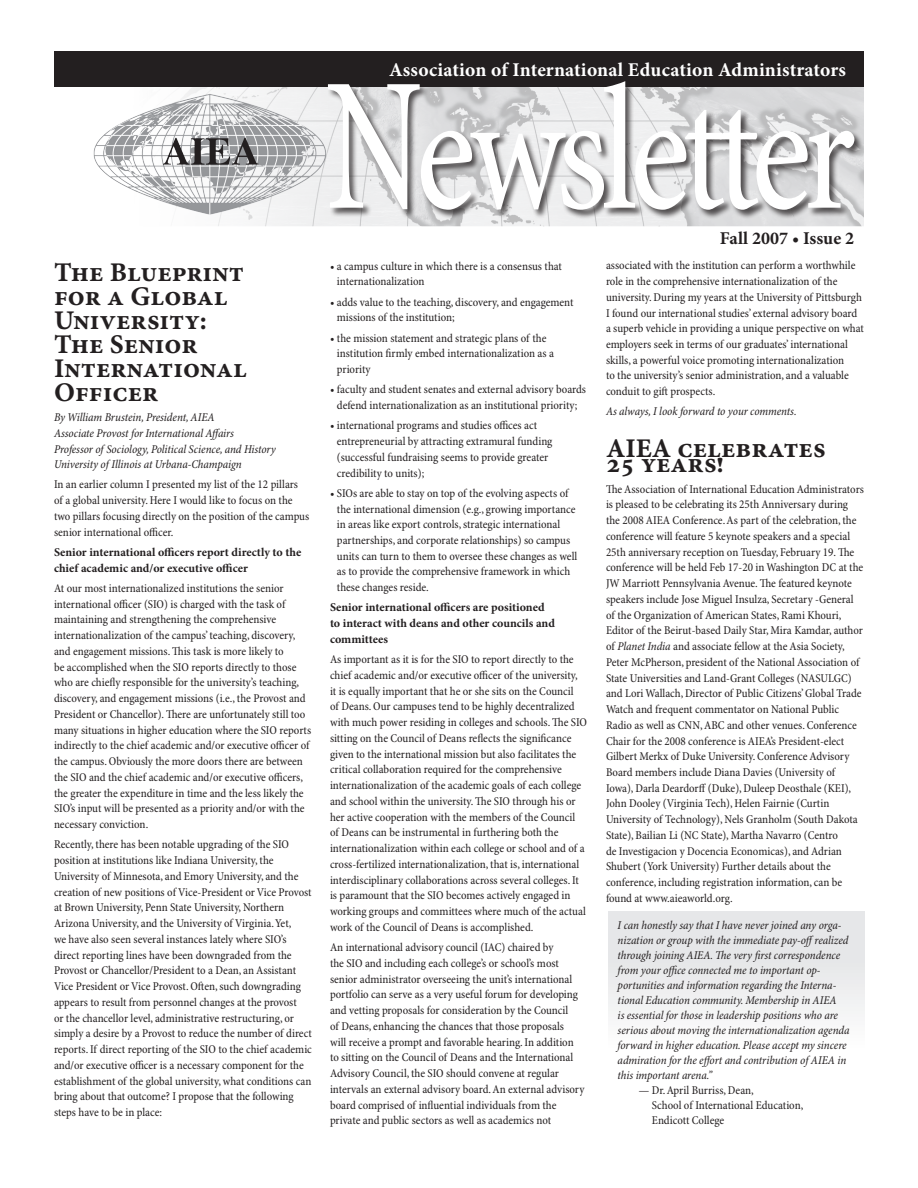
<style>
.page{position:relative;width:918px;height:1188px;background:#fff}
.page>*{position:absolute;margin:0;border:0;box-sizing:border-box;transform-origin:0 0}
.t1{font:condensed 171.6px "Minion Pro";letter-spacing:-.055em;color:#fff;scale:.88 1}
.t2{font:27px/24px "Minion Pro Bold Capt";color:#231f20}
.t3{font:700 19.5px "Minion Pro";letter-spacing:.01em;color:#fff}
.t4{font:700 18px "Minion Pro";color:#231f20}
.t5{font:condensed 12px/15.8px "Minion Pro";letter-spacing:-.005em;color:#231f20}
.t6{font:italic condensed 12px/15px "Minion Pro";letter-spacing:-.005em;color:#231f20}
.t7{font:700 12px/15.8px "Minion Pro";color:#231f20}
.s1{font-size:192.3px}
.s2{font-size:180.3px}
.s3{font-style:italic}
</style>
<div class="page">
<img style="left:93px;top:87px;width:234px;height:139px">
<div style="left:54px;top:51px;width:810px;height:36px;background:#231f20"></div>
<div style="left:327px;top:81px;width:591px;height:261px;background:#231f20;opacity:.75"></div>
<div style="left:609px;top:912px;width:255px;height:231px;background:linear-gradient(to bottom,#e4e5e7,#fff)"></div>
<h2 class="t2" style="left:54px;top:261px;width:194px">The Blueprint for a Global<br>University:<br>The Senior<br>International<br>Officer</h2>
<p class="t6" style="left:54px;top:410px;width:223px;line-height:15.8px">By William Brustein, President, AIEA<br>Associate Provost for International Affairs Professor of Sociology, Political Science, and History University of Illinois at Urbana-Champaign</p>
<p class="t5" style="left:54px;top:477px;width:257px">In an earlier column I presented my list of the 12 pillars of a global university. Here I would like to focus on the two pillars focusing directly on the position of the campus senior international officer.</p>
<p class="t7" style="left:54px;top:544px;width:249px">Senior international officers report directly to the chief academic and/or executive officer</p>
<p class="t5" style="left:54px;top:581px;width:259px">At our most internationalized institutions the senior international officer (SIO) is charged with the task of maintaining and strengthening the comprehensive internationalization of the campus’ teaching, discovery, and engagement missions. This task is more likely to<br>be accomplished when the SIO reports directly to those who are chiefly responsible for the university’s teaching, discovery, and engagement missions (i.e., the Provost and President or Chancellor). There are unfortunately still too many situations in higher education where the SIO reports indirectly to the chief academic and/or executive officer of the campus. Obviously the more doors there are between the SIO and the chief academic and/or executive officers, the greater the expenditure in time and the less likely the SIO’s input will be presented as a priority and/or with the necessary conviction.</p>
<p class="t5" style="left:54px;top:837px;width:259px">Recently, there has been notable upgrading of the SIO position at institutions like Indiana University, the University of Minnesota, and Emory University, and the creation of new positions of Vice-President or Vice Provost at Brown University, Penn State University, Northern Arizona University, and the University of Virginia. Yet,<br>we have also seen several instances lately where SIO’s direct reporting lines have been downgraded from the Provost or Chancellor/President to a Dean, an Assistant Vice President or Vice Provost. Often, such downgrading appears to result from personnel changes at the provost<br>or the chancellor level, administrative restructuring, or simply a desire by a Provost to reduce the number of direct reports. If direct reporting of the SIO to the chief academic and/or executive officer is a necessary component for the establishment of the global university, what conditions can bring about that outcome? I propose that the following steps have to be in place:</p>
<h3 class="t3" style="left:389px;top:56px;width:458px">Association of International Education Administrators</h3>
<h1 class="t1" style="left:325px;top:50px;width:605px"><span class="s1">N</span>ews<span class="s2">l</span>etter</h1>
<p class="t5" style="left:337px;top:258px;width:227px;text-indent:-7px">• a campus culture in which there is a consensus that internationalization</p>
<p class="t5" style="left:337px;top:294px;width:238px;text-indent:-7px">• adds value to the teaching, discovery, and engagement missions of the institution;</p>
<p class="t5" style="left:337px;top:330px;width:219px;text-indent:-7px">• the mission statement and strategic plans of the institution firmly embed internationalization as a priority</p>
<p class="t5" style="left:330px;top:382px;width:258px;text-align:center">• faculty and student senates and external advisory boards defend internationalization as an institutional priority;</p>
<p class="t5" style="left:337px;top:418px;width:217px;text-indent:-7px">• international programs and studies offices act entrepreneurial by attracting extramural funding (successful fundraising seems to provide greater credibility to units);</p>
<p class="t5" style="left:337px;top:486px;width:242px;text-indent:-7px">• SIOs are able to stay on top of the evolving aspects of the international dimension (e.g., growing importance in areas like export controls, strategic international partnerships, and corporate relationships) so campus units can turn to them to oversee these changes as well as to provide the comprehensive framework in which these changes reside.</p>
<p class="t7" style="left:330px;top:600px;width:227px">Senior international officers are positioned to interact with deans and other councils and committees</p>
<p class="t5" style="left:330px;top:652px;width:259px">As important as it is for the SIO to report directly to the chief academic and/or executive officer of the university, it is equally important that he or she sits on the Council<br>of Deans. Our campuses tend to be highly decentralized with much power residing in colleges and schools. The SIO sitting on the Council of Deans reflects the significance given to the international mission but also facilitates the critical collaboration required for the comprehensive internationalization of the academic goals of each college and school within the university. The SIO through his or her active cooperation with the members of the Council<br>of Deans can be instrumental in furthering both the internationalization within each college or school and of a cross-fertilized internationalization, that is, international interdisciplinary collaborations across several colleges. It is paramount that the SIO becomes actively engaged in working groups and committees where much of the actual work of the Council of Deans is accomplished.</p>
<p class="t5" style="left:330px;top:940px;width:256px">An international advisory council (IAC) chaired by<br>the SIO and including each college’s or school’s most senior administrator overseeing the unit’s international portfolio can serve as a very useful forum for developing and vetting proposals for consideration by the Council<br>of Deans, enhancing the chances that those proposals<br>will receive a prompt and favorable hearing. In addition to sitting on the Council of Deans and the International Advisory Council, the SIO should convene at regular intervals an external advisory board. An external advisory board comprised of influential individuals from the private and public sectors as well as academics not</p>
<h3 class="t4" style="left:720px;top:226px;width:136px">Fall 2007 • Issue 2</h3>
<p class="t5" style="left:606px;top:258px;width:259px">associated with the institution can perform a worthwhile role in the comprehensive internationalization of the university. During my years at the University of Pittsburgh I found our international studies’ external advisory board a superb vehicle in providing a unique perspective on what employers seek in terms of our graduates’ international skills, a powerful voice promoting internationalization<br>to the university’s senior administration, and a valuable conduit to gift prospects.</p>
<p class="t6" style="left:606px;top:405px;width:192px">As always, I look forward to your comments.</p>
<h2 class="t2" style="left:606px;top:437px;width:221px">AIEA celebrates</h2>
<h2 class="t2" style="left:606px;top:453px;width:119px">25 years!</h2>
<p class="t5" style="left:606px;top:481px;width:259px">The Association of International Education Administrators is pleased to be celebrating its 25th Anniversary during the 2008 AIEA Conference. As part of the celebration, the conference will feature 5 keynote speakers and a special 25th anniversary reception on Tuesday, February 19. The conference will be held Feb 17-20 in Washington DC at the JW Marriott Pennsylvania Avenue. The featured keynote speakers include Jose Miguel Insulza, Secretary -General of the Organization of American States, Rami Khouri, Editor of the Beirut-based Daily Star, Mira Kamdar, author of <span class="s3">Planet India</span> and associate fellow at the Asia Society, Peter McPherson, president of the National Association of State Universities and Land-Grant Colleges (NASULGC) and Lori Wallach, Director of Public Citizens’ Global Trade Watch and frequent commentator on National Public Radio as well as CNN, ABC and other venues. Conference Chair for the 2008 conference is AIEA’s President-elect Gilbert Merkx of Duke University. Conference Advisory Board members include Diana Davies (University of Iowa), Darla Deardorff (Duke), Duleep Deosthale (KEI), John Dooley (Virginia Tech), Helen Fairnie (Curtin University of Technology), Nels Granholm (South Dakota State), Bailian Li (NC State), Martha Navarro (Centro<br>de Investigacion y Docencia Economicas), and Adrian Shubert (York University) Further details about the conference, including registration information, can be found at www.aieaworld.org.</p>
<p class="t6" style="left:618px;top:919px;width:234px">I can honestly say that I have never joined any orga&shy;nization or group with the immediate pay-off realized through joining AIEA. The very first correspondence from your office connected me to important op&shy;portunities and information regarding the Interna&shy;tional Education community. Membership in AIEA<br>is essential for those in leadership positions who are serious about moving the internationalization agenda forward in higher education. Please accept my sincere admiration for the effort and contribution of AIEA in this important arena.”</p>
<p class="t5" style="left:652px;top:1084px;width:153px;line-height:15px;text-indent:-13px"><span class="s3">—</span> Dr. April Burriss, Dean,<br>School of International Education,<br>Endicott College</p>
</div>
